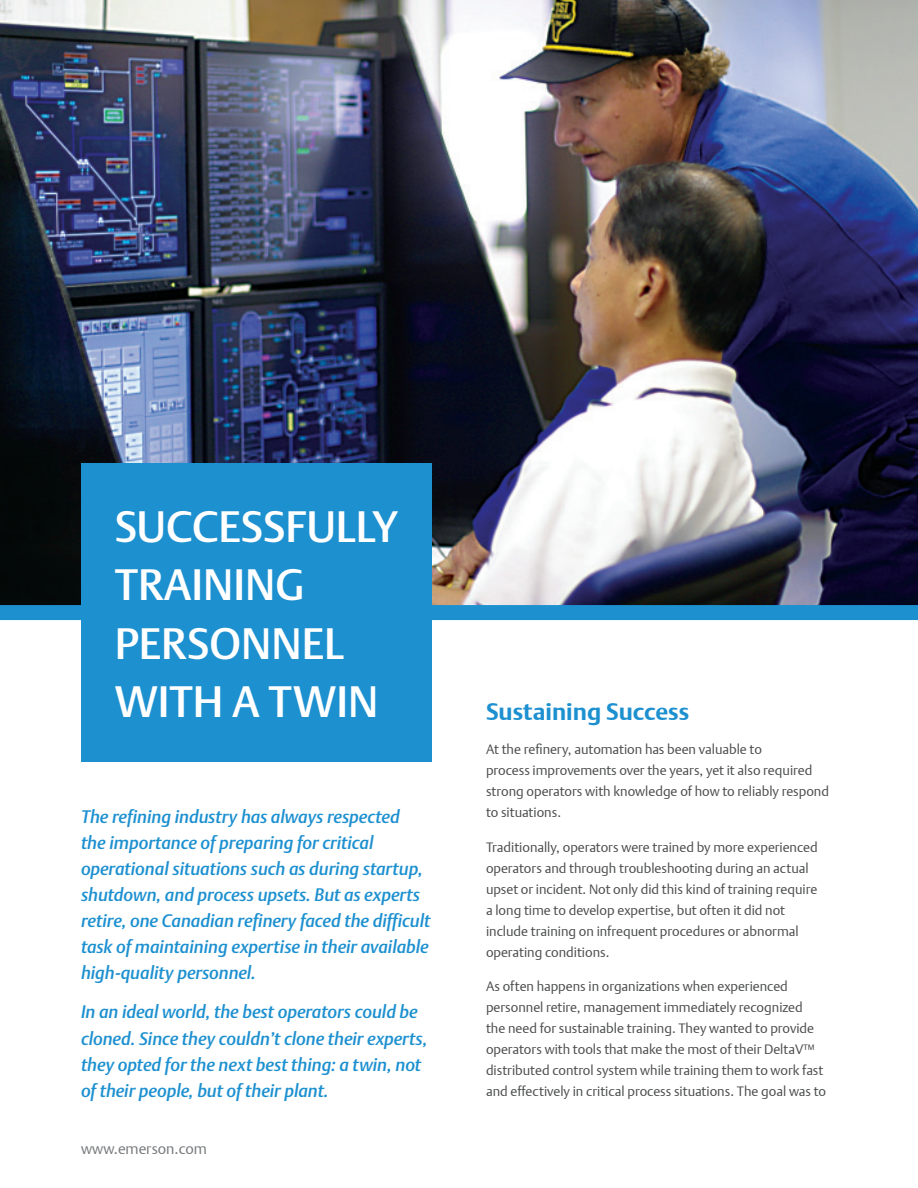
<style>
.page{position:relative;width:918px;height:1188px;background:#fff}
.page>*{position:absolute;margin:0;border:0;box-sizing:border-box;transform-origin:0 0}
.t1{font:500 43.5px/58.5px "DTL Argo T";color:#fff}
.t2{font:700 24px "DTL Argo T";color:#1d90d0}
.t3{font:italic 500 18px/26px "DTL Argo ST";letter-spacing:-.005em;color:#1d90d0}
.t4{font:15px "DTL Argo T Light";color:#76787b}
.t5{font:13.5px/21px "DTL Argo T Light";color:#4b4c4d}
</style>
<div class="page">
<img style="left:0;top:0;width:918px;height:605px">
<div style="left:0;top:605px;width:918px;height:15px;background:#1d90d0"></div>
<div style="left:81px;top:464px;width:351px;height:298px;background:#1d90d0"></div>
<p class="t1" style="left:115px;top:497px;width:284px">SUCCESSFULLY<br>TRAINING<br>PERSONNEL<br>WITH A TWIN</p>
<p class="t3" style="left:81px;top:803px;width:351px">The refining industry has always respected<br>the importance of preparing for critical operational situations such as during startup, shutdown, and process upsets. But as experts retire, one Canadian refinery faced the difficult task of maintaining expertise in their available high-quality personnel.</p>
<p class="t3" style="left:81px;top:999px;width:348px">In an ideal world, the best operators could be cloned. Since they couldn’t clone their experts, they opted for the next best thing: a twin, not of their people, but of their plant.</p>
<p class="t4" style="left:81px;top:1140px;width:127px">www.emerson.com</p>
<p class="t2" style="left:486px;top:697px;width:205px">Sustaining Success</p>
<p class="t5" style="left:486px;top:739px;width:345px">At the refinery, automation has been valuable to<br>process improvements over the years, yet it also required strong operators with knowledge of how to reliably respond to situations.</p>
<p class="t5" style="left:486px;top:836px;width:333px">Traditionally, operators were trained by more experienced operators and through troubleshooting during an actual upset or incident. Not only did this kind of training require a long time to develop expertise, but often it did not include training on infrequent procedures or abnormal operating conditions.</p>
<p class="t5" style="left:486px;top:976px;width:342px">As often happens in organizations when experienced personnel retire, management immediately recognized<br>the need for sustainable training. They wanted to provide operators with tools that make the most of their DeltaV™ distributed control system while training them to work fast and effectively in critical process situations. The goal was to</p>
</div>
